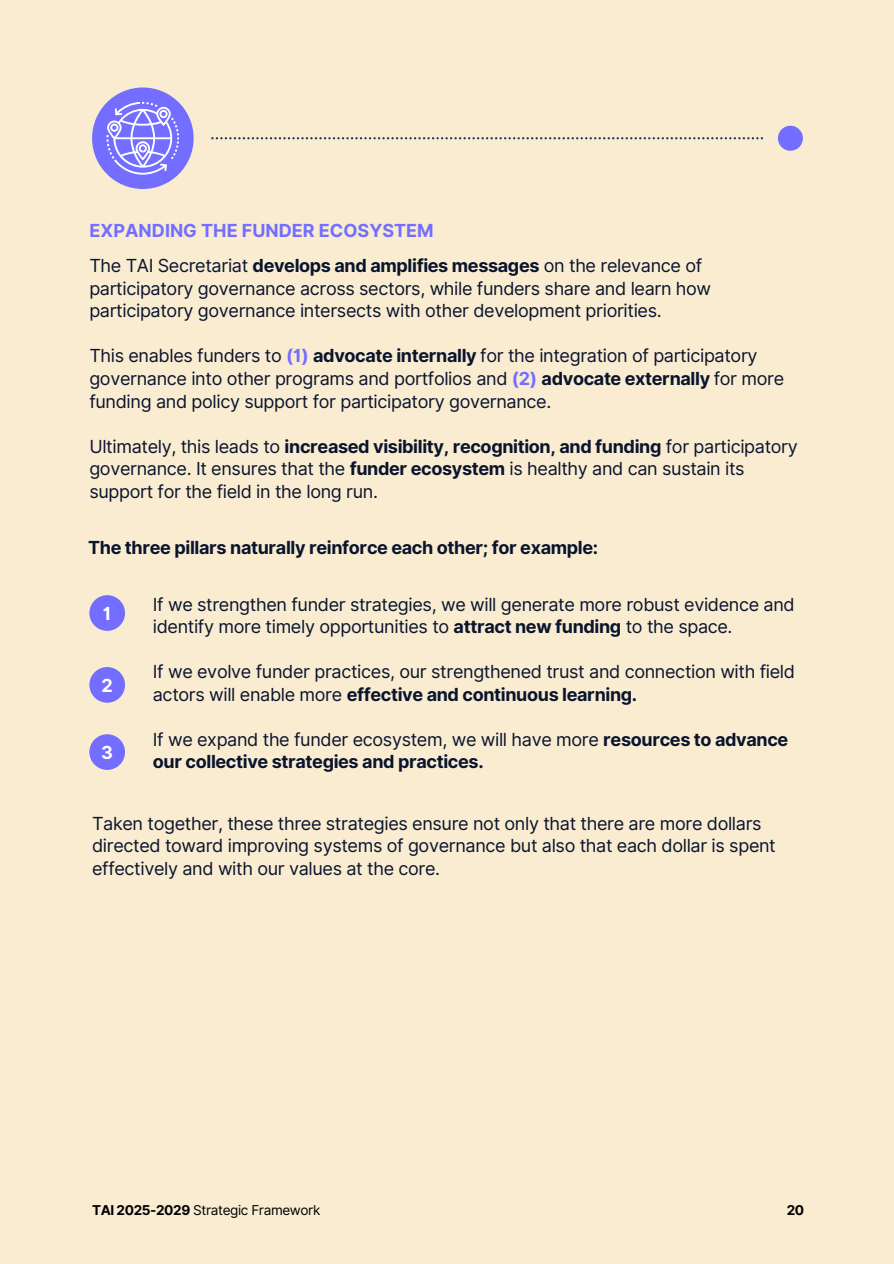
<style>
.page{position:relative;width:894px;height:1264px;background:#fff}
.page>*{position:absolute;margin:0;border:0;box-sizing:border-box;transform-origin:0 0}
.t1{font:18px/22.5px "Inter";letter-spacing:-.02em;color:#09142d}
.t2{font:700 18px/22.5px "Inter";letter-spacing:-.02em;color:#09142d}
.t3{font:700 18px "Inter";color:#736eff}
.t4{font:700 18px "Inter";color:#fff}
.t5{font:13.5px "Inter";letter-spacing:-.03em;color:#000}
.t6{font:700 13.5px "Inter";color:#000}
.s1{font-weight:700}
.s2{font-weight:700;color:#736eff}
.s3{font-weight:400}
</style>
<div class="page">
<div style="left:0;top:0;width:893px;height:1263px;background:#f9ecd1"></div>
<div style="left:92px;top:87px;width:101px;height:102px;background:#736eff;border-radius:50%"></div>
<div style="left:777px;top:126px;width:25px;height:25px;background:#736eff;border-radius:50%"></div>
<svg style="left:211px;top:137px;width:551px;height:2px"></svg>
<svg style="left:106px;top:102px;width:72px;height:73px"></svg>
<div style="left:89px;top:595px;width:36px;height:36px;background:#736eff;border-radius:50%"></div>
<div style="left:89px;top:667px;width:36px;height:35px;background:#736eff;border-radius:50%"></div>
<div style="left:89px;top:734px;width:36px;height:36px;background:#736eff;border-radius:50%"></div>
<p class="t3" style="left:90px;top:220px;width:346px">EXPANDING THE FUNDER ECOSYSTEM</p>
<p class="t1" style="left:89px;top:255px;width:623px">The TAI Secretariat <span class="s1">develops and amplifies messages</span> on the relevance of participatory governance across sectors, while funders share and learn how participatory governance intersects with other development priorities.</p>
<h1 class="t1" style="left:89px;top:345px;width:696px">This enables funders to <span class="s2">(1)</span> <span class="s1">advocate internally</span> for the integration of participatory governance into other programs and portfolios and <span class="s2">(2)</span> <span class="s1">advocate externally</span> for more funding and policy support for participatory governance.</h1>
<h3 class="t1" style="left:89px;top:435px;width:709px">Ultimately, this leads to <span class="s1">increased visibility, recognition, and funding</span> for participatory governance. It ensures that the <span class="s1">funder ecosystem</span> is healthy and can sustain its support for the field in the long run.</h3>
<h3 class="t2" style="left:88px;top:536px;width:511px">The three pillars naturally reinforce each other; for example:</h3>
<h3 class="t4" style="left:103px;top:602px;width:10px">1</h3>
<h3 class="t4" style="left:101px;top:674px;width:13px">2</h3>
<h3 class="t4" style="left:101px;top:741px;width:13px">3</h3>
<h2 class="t1" style="left:153px;top:593px;width:643px">If we strengthen funder strategies, we will generate more robust evidence and identify more timely opportunities to <span class="s1">attract new funding</span> to the space.</h2>
<p class="t1" style="left:153px;top:660px;width:643px">If we evolve funder practices, our strengthened trust and connection with field actors will enable more <span class="s1">effective and continuous learning.</span></p>
<p class="t2" style="left:153px;top:728px;width:636px"><span class="s3">If we expand the funder ecosystem, we will have more</span> resources to advance our collective strategies and practices.</p>
<h3 class="t1" style="left:92px;top:811px;width:685px">Taken together, these three strategies ensure not only that there are more dollars directed toward improving systems of governance but also that each dollar is spent effectively and with our values at the core.</h3>
<p class="t5" style="left:92px;top:1202px;width:230px"><span class="s1">TAI 2025-2029</span> Strategic Framework</p>
<h3 class="t6" style="left:786px;top:1202px;width:19px">20</h3>
</div>
